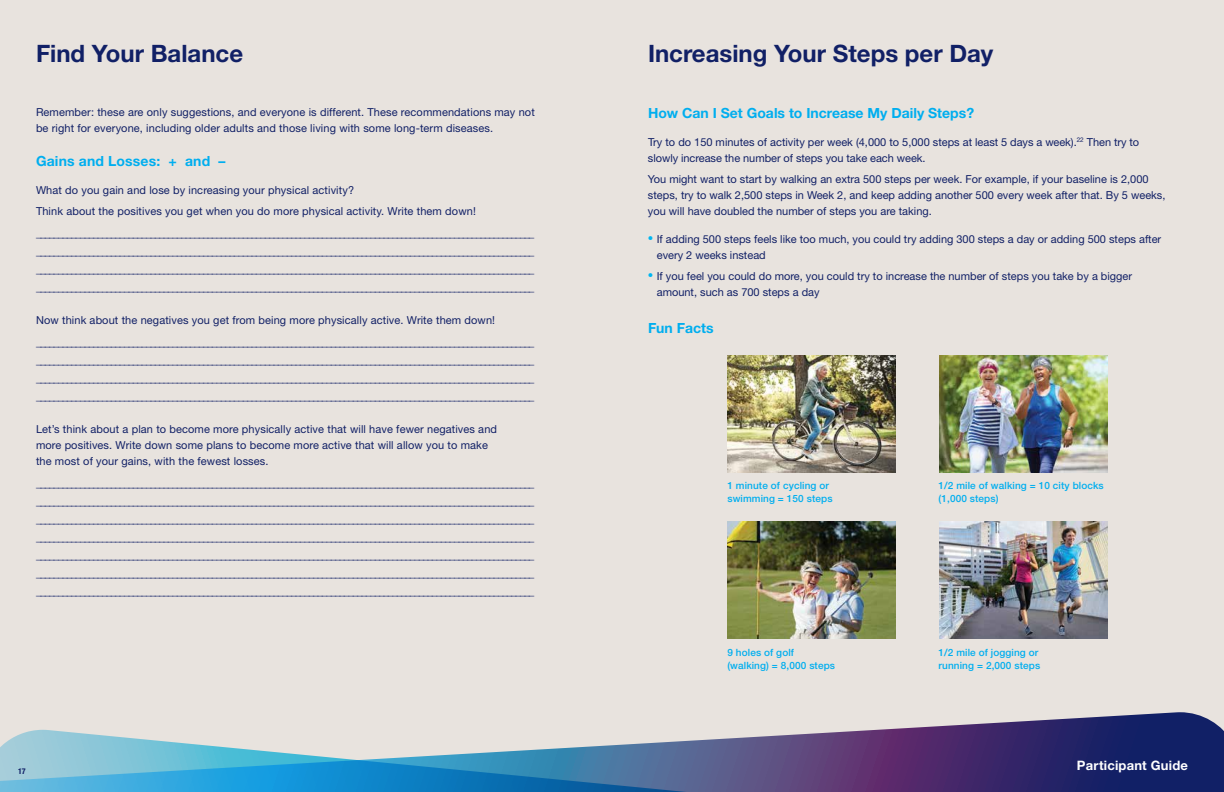
<style>
.page{position:relative;width:1224px;height:792px;background:#e8e3de}
.page>*{position:absolute;margin:0;border:0;box-sizing:border-box;transform-origin:0 0}
.t1{font:700 24px "Helvetica Neue LT Std";color:#112066}
.t2{font:700 14px "Helvetica Neue LT Std";color:#00aeef}
.t3{font:700 13px "Helvetica Neue LT Std";letter-spacing:.015em;color:#fff}
.t4{font:11px/18px "Helvetica Neue LT Std";letter-spacing:.01em;color:#112066}
.t5{font:500 10px/13px "Helvetica Neue LT Std";letter-spacing:.01em;color:#00aeef}
.t6{font:700 condensed 8px "Helvetica Neue LT Std";color:#112066}
.s1{color:#00b6f1}
</style>
<div class="page">
<svg style="left:40px;top:712px;width:1184px;height:80px"></svg>
<svg style="left:0;top:730px;width:1187px;height:62px"></svg>
<img style="left:727px;top:522px;width:169px;height:117px">
<img style="left:727px;top:356px;width:169px;height:116px">
<img style="left:939px;top:356px;width:169px;height:116px">
<img style="left:939px;top:522px;width:169px;height:117px">
<h1 class="t1" style="left:36px;top:39px;width:209px">Find Your Balance</h1>
<h1 class="t1" style="left:648px;top:39px;width:347px">Increasing Your Steps per Day</h1>
<p class="t4" style="left:36px;top:104px;width:500px;line-height:16px">Remember: these are only suggestions, and everyone is different. These recommendations may not be right for everyone, including older adults and those living with some long-term diseases.</p>
<p class="t2" style="left:36px;top:153px;width:191px">Gains and Losses: + and –</p>
<p class="t4" style="left:36px;top:180px;width:441px;line-height:21px">What do you gain and lose by increasing your physical activity?<br>Think about the positives you get when you do more physical activity. Write them down!</p>
<p class="t4" style="left:36px;top:224px;width:500px;text-align:justify">_________________________________________________________________________________________________________________ _________________________________________________________________________________________________________________ _________________________________________________________________________________________________________________ _________________________________________________________________________________________________________________</p>
<p class="t4" style="left:36px;top:309px;width:500px;line-height:22px">Now think about the negatives you get from being more physically active. Write them down! _________________________________________________________________________________________________________________</p>
<p class="t4" style="left:36px;top:351px;width:500px;text-align:justify">_________________________________________________________________________________________________________________ _________________________________________________________________________________________________________________ _________________________________________________________________________________________________________________</p>
<p class="t4" style="left:36px;top:421px;width:463px;line-height:16px">Let’s think about a plan to become more physically active that will have fewer negatives and more positives. Write down some plans to become more active that will allow you to make the most of your gains, with the fewest losses.</p>
<p class="t4" style="left:36px;top:474px;width:500px;text-align:justify">_________________________________________________________________________________________________________________ _________________________________________________________________________________________________________________ _________________________________________________________________________________________________________________ _________________________________________________________________________________________________________________ _________________________________________________________________________________________________________________ _________________________________________________________________________________________________________________ _________________________________________________________________________________________________________________</p>
<p class="t2" style="left:648px;top:104px;width:328px">How Can I Set Goals to Increase My Daily Steps?</p>
<p class="t4" style="left:648px;top:134px;width:493px;line-height:16px">Try to do 150 minutes of activity per week (4,000 to 5,000 steps at least 5 days a week).<sup>22</sup> Then try to slowly increase the number of steps you take each week.</p>
<p class="t4" style="left:648px;top:171px;width:519px;line-height:16px">You might want to start by walking an extra 500 steps per week. For example, if your baseline is 2,000 steps, try to walk 2,500 steps in Week 2, and keep adding another 500 every week after that. By 5 weeks, you will have doubled the number of steps you are taking.</p>
<p class="t4" style="left:657px;top:231px;width:506px;line-height:16px;text-indent:-9px"><span class="s1">•</span> If adding 500 steps feels like too much, you could try adding 300 steps a day or adding 500 steps after every 2 weeks instead</p>
<p class="t4" style="left:657px;top:268px;width:477px;line-height:16px;text-indent:-9px"><span class="s1">•</span> If you feel you could do more, you could try to increase the number of steps you take by a bigger amount, such as 700 steps a day</p>
<p class="t2" style="left:648px;top:319px;width:67px">Fun Facts</p>
<p class="t5" style="left:727px;top:479px;width:107px">1 minute of cycling or swimming = 150 steps</p>
<p class="t5" style="left:727px;top:646px;width:109px">9 holes of golf (walking) = 8,000 steps</p>
<p class="t5" style="left:939px;top:479px;width:167px">1/2 mile of walking = 10 city blocks (1,000 steps)</p>
<p class="t5" style="left:939px;top:646px;width:103px">1/2 mile of jogging or running = 2,000 steps</p>
<p class="t6" style="left:18px;top:766px;width:9px">17</p>
<p class="t3" style="left:1077px;top:758px;width:113px">Participant Guide</p>
</div>
